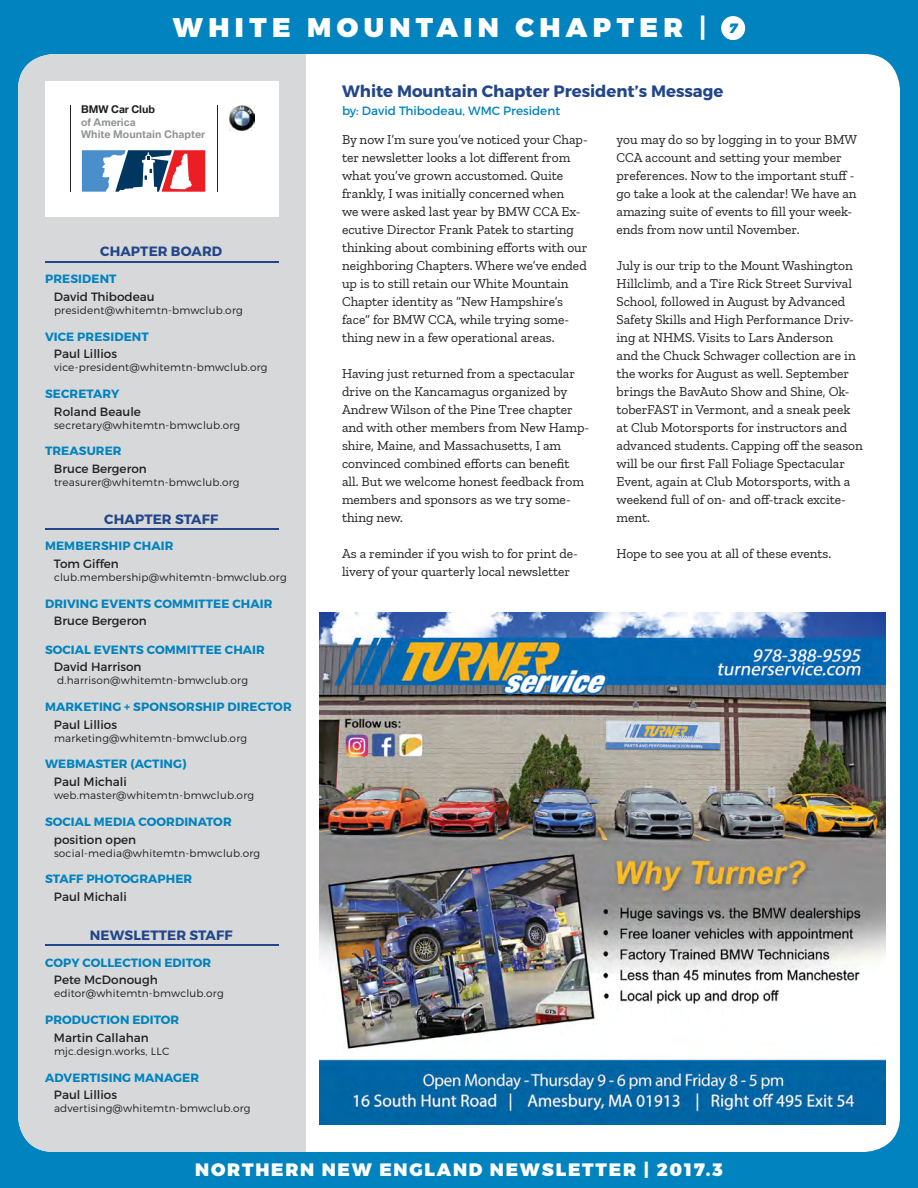
<style>
.page{position:relative;width:918px;height:1188px;background:#0083bf}
.page>*{position:absolute;margin:0;border:0;box-sizing:border-box;transform-origin:0 0}
.t1{font:900 27px "Montserrat";letter-spacing:.2em;color:#fff}
.t2{font:900 18px "Montserrat";letter-spacing:.1em;color:#fff}
.t3{font:700 16.5px "Montserrat";color:#224689}
.t4{font:13.5px/18px "Zilla Slab";color:#231f20}
.t5{font:700 13.5px "Montserrat";letter-spacing:.01em;color:#224689}
.t6{font:700 12px "Montserrat";letter-spacing:.01em;color:#0083bf}
.t7{font:12px "Montserrat";color:#231f20}
.t8{font:12px "Montserrat";color:#0083bf}
.t9{font:300 10.5px "Montserrat";letter-spacing:.02em;color:#231f20}
.t10{font:700 10.2px "BMW Type Global Pro";color:#939598}
.t11{font:700 10.2px "BMW Type Global Pro";color:#231f20}
.s1{font-style:italic;font-size:13.5px;color:#0083bf}
</style>
<div class="page">
<div style="left:18px;top:54px;width:882px;height:1098px;background:#fff;border-radius:36px"></div>
<div style="left:721px;top:16px;width:24px;height:24px;background:#fff;border-radius:50%"></div>
<div style="left:18px;top:54px;width:288px;height:1098px;background:#d6d8d9"></div>
<div style="left:45px;top:81px;width:234px;height:135px;background:#fff"></div>
<svg style="left:82px;top:150px;width:123px;height:42px"></svg>
<hr style="left:70px;top:106px;width:1px;height:86px;background:#231f20">
<hr style="left:217px;top:106px;width:1px;height:86px;background:#231f20">
<img style="left:230px;top:106px;width:24px;height:24px">
<hr style="left:45px;top:261px;width:234px;height:1px;background:#224689">
<hr style="left:45px;top:528px;width:234px;height:2px;background:#224689">
<hr style="left:45px;top:944px;width:234px;height:2px;background:#224689">
<img style="left:319px;top:612px;width:567px;height:513px">
<h1 class="t1" style="left:173px;top:11px;width:569px">WHITE MOUNTAIN CHAPTER | <span class="s1">7</span></h1>
<p class="t11" style="left:81px;top:104px;width:76px">BMW Car Club</p>
<p class="t10" style="left:81px;top:116px;width:56px">of America</p>
<p class="t10" style="left:81px;top:128px;width:126px">White Mountain Chapter</p>
<p class="t5" style="left:100px;top:243px;width:124px">CHAPTER BOARD</p>
<p class="t6" style="left:45px;top:271px;width:73px">PRESIDENT</p>
<p class="t7" style="left:54px;top:289px;width:102px">David Thibodeau</p>
<p class="t9" style="left:54px;top:304px;width:190px">president@whitemtn-bmwclub.org</p>
<p class="t6" style="left:45px;top:329px;width:105px">VICE PRESIDENT</p>
<p class="t7" style="left:54px;top:347px;width:65px">Paul Lillios</p>
<p class="t9" style="left:54px;top:361px;width:215px">vice-president@whitemtn-bmwclub.org</p>
<p class="t6" style="left:45px;top:386px;width:76px">SECRETARY</p>
<p class="t7" style="left:54px;top:404px;width:88px">Roland Beaule</p>
<p class="t9" style="left:54px;top:419px;width:188px">secretary@whitemtn-bmwclub.org</p>
<p class="t6" style="left:45px;top:444px;width:78px">TREASURER</p>
<p class="t7" style="left:54px;top:461px;width:94px">Bruce Bergeron</p>
<p class="t9" style="left:54px;top:476px;width:187px">treasurer@whitemtn-bmwclub.org</p>
<p class="t5" style="left:104px;top:510px;width:115px">CHAPTER STAFF</p>
<p class="t6" style="left:45px;top:539px;width:130px">MEMBERSHIP CHAIR</p>
<p class="t7" style="left:54px;top:556px;width:66px">Tom Giffen</p>
<p class="t9" style="left:54px;top:571px;width:234px">club.membership@whitemtn-bmwclub.org</p>
<p class="t6" style="left:45px;top:596px;width:229px">DRIVING EVENTS COMMITTEE CHAIR</p>
<p class="t7" style="left:54px;top:614px;width:94px">Bruce Bergeron</p>
<p class="t6" style="left:45px;top:642px;width:221px">SOCIAL EVENTS COMMITTEE CHAIR</p>
<p class="t7" style="left:54px;top:660px;width:89px">David Harrison</p>
<p class="t9" style="left:57px;top:674px;width:192px">d.harrison@whitemtn-bmwclub.org</p>
<p class="t6" style="left:45px;top:699px;width:248px">MARKETING + SPONSORSHIP DIRECTOR</p>
<p class="t7" style="left:54px;top:717px;width:65px">Paul Lillios</p>
<p class="t9" style="left:54px;top:732px;width:195px">marketing@whitemtn-bmwclub.org</p>
<p class="t6" style="left:45px;top:757px;width:143px">WEBMASTER (ACTING)</p>
<p class="t7" style="left:54px;top:775px;width:74px">Paul Michali</p>
<p class="t9" style="left:54px;top:789px;width:202px">web.master@whitemtn-bmwclub.org</p>
<p class="t6" style="left:45px;top:814px;width:188px">SOCIAL MEDIA COORDINATOR</p>
<p class="t7" style="left:54px;top:832px;width:84px">position open</p>
<p class="t9" style="left:54px;top:847px;width:208px">social-media@whitemtn-bmwclub.org</p>
<p class="t6" style="left:45px;top:872px;width:149px">STAFF PHOTOGRAPHER</p>
<p class="t7" style="left:54px;top:889px;width:74px">Paul Michali</p>
<p class="t5" style="left:90px;top:927px;width:144px">NEWSLETTER STAFF</p>
<p class="t6" style="left:45px;top:955px;width:168px">COPY COLLECTION EDITOR</p>
<p class="t7" style="left:54px;top:973px;width:105px">Pete McDonough</p>
<p class="t9" style="left:54px;top:987px;width:171px">editor@whitemtn-bmwclub.org</p>
<p class="t6" style="left:45px;top:1012px;width:136px">PRODUCTION EDITOR</p>
<p class="t7" style="left:54px;top:1030px;width:96px">Martin Callahan</p>
<p class="t9" style="left:54px;top:1045px;width:117px">mjc.design.works, LLC</p>
<p class="t6" style="left:45px;top:1070px;width:156px">ADVERTISING MANAGER</p>
<p class="t7" style="left:54px;top:1088px;width:65px">Paul Lillios</p>
<p class="t9" style="left:54px;top:1102px;width:198px">advertising@whitemtn-bmwclub.org</p>
<p class="t3" style="left:342px;top:81px;width:383px">White Mountain Chapter President’s Message</p>
<p class="t8" style="left:342px;top:103px;width:220px">by: David Thibodeau, WMC President</p>
<p class="t4" style="left:342px;top:131px;width:247px">By now I’m sure you’ve noticed your Chap&shy;ter newsletter looks a lot different from what you’ve grown accustomed. Quite frankly, I was initially concerned when<br>we were asked last year by BMW CCA Ex&shy;ecutive Director Frank Patek to starting thinking about combining efforts with our neighboring Chapters. Where we’ve ended up is to still retain our White Mountain Chapter identity as “New Hampshire’s face” for BMW CCA, while trying some&shy;thing new in a few operational areas.</p>
<p class="t4" style="left:342px;top:365px;width:249px">Having just returned from a spectacular drive on the Kancamagus organized by Andrew Wilson of the Pine Tree chapter and with other members from New Hamp&shy;shire, Maine, and Massachusetts, I am convinced combined efforts can benefit all. But we welcome honest feedback from members and sponsors as we try some&shy;thing new.</p>
<p class="t4" style="left:342px;top:545px;width:237px">As a reminder if you wish to for print de&shy;livery of your quarterly local newsletter</p>
<p class="t4" style="left:616px;top:131px;width:242px">you may do so by logging in to your BMW CCA account and setting your member preferences. Now to the important stuff - go take a look at the calendar! We have an amazing suite of events to fill your week&shy;ends from now until November.</p>
<p class="t4" style="left:616px;top:257px;width:248px">July is our trip to the Mount Washington Hillclimb, and a Tire Rick Street Survival School, followed in August by Advanced Safety Skills and High Performance Driv&shy;ing at NHMS. Visits to Lars Anderson<br>and the Chuck Schwager collection are in the works for August as well. September brings the BavAuto Show and Shine, Ok&shy;toberFAST in Vermont, and a sneak peek at Club Motorsports for instructors and advanced students. Capping off the season will be our first Fall Foliage Spectacular Event, again at Club Motorsports, with a weekend full of on- and off-track excite&shy;ment.</p>
<p class="t4" style="left:616px;top:544px;width:216px">Hope to see you at all of these events.</p>
<h2 class="t2" style="left:195px;top:1158px;width:529px">NORTHERN NEW ENGLAND NEWSLETTER | 2017.3</h2>
</div>
